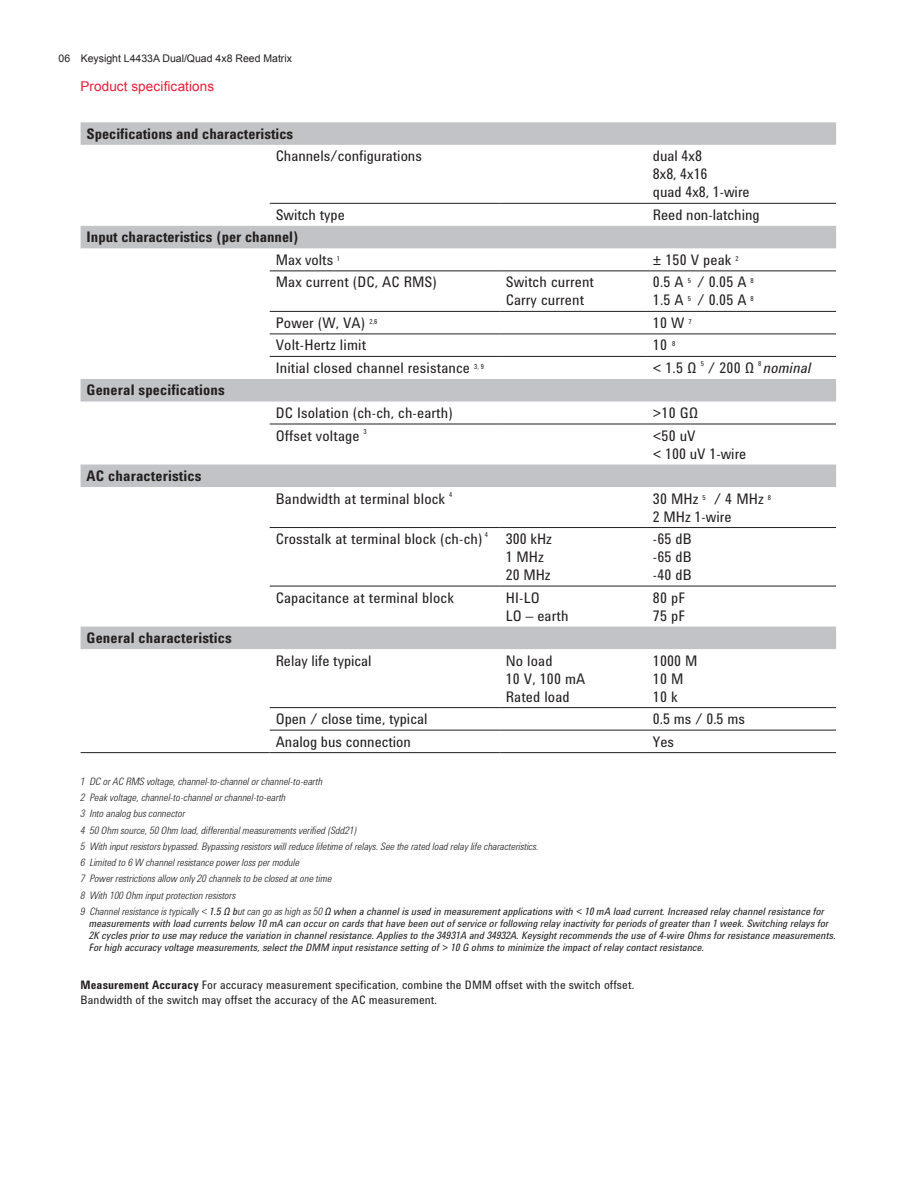
<style>
.page{position:relative;width:918px;height:1188px;background:#fff}
.page>*{position:absolute;margin:0;border:0;box-sizing:border-box;transform-origin:0 0}
.t1{font:15px/18px "Agilent Condensed CFF";letter-spacing:.01em;color:#231f20}
.t2{font:700 15px/22.5px "Agilent Condensed CFF";color:#231f20}
.t3{font:italic 15px "Agilent Condensed CFF";letter-spacing:.01em;color:#231f20}
.t4{font:13.5px "Arial";letter-spacing:.01em;color:#ed1a36}
.t5{font:12px/15px "Agilent Condensed CFF";letter-spacing:.01em;color:#231f20}
.t6{font:italic 300 10.5px/16.2px "Agilent Condensed CFF";color:#231f20}
.t7{font:italic 10.5px/12px "Agilent Condensed CFF";color:#231f20}
.t8{font:10.5px "Arial";color:#231f20}
.t9{font:7.05px "Agilent Condensed CFF";color:#231f20}
.s1{font-weight:400}
.s2{font-weight:700}
</style>
<div class="page">
<svg style="left:81px;top:122px;width:755px;height:527px"></svg>
<hr style="left:270px;top:203px;width:230px;height:1px;background:#231f20">
<hr style="left:500px;top:203px;width:147px;height:1px;background:#231f20">
<hr style="left:647px;top:203px;width:189px;height:1px;background:#231f20">
<hr style="left:270px;top:271px;width:230px;height:1px;background:#231f20">
<hr style="left:500px;top:271px;width:147px;height:1px;background:#231f20">
<hr style="left:647px;top:271px;width:189px;height:1px;background:#231f20">
<hr style="left:270px;top:311px;width:230px;height:1px;background:#231f20">
<hr style="left:500px;top:311px;width:147px;height:1px;background:#231f20">
<hr style="left:647px;top:311px;width:189px;height:1px;background:#231f20">
<hr style="left:270px;top:334px;width:230px;height:1px;background:#231f20">
<hr style="left:500px;top:334px;width:147px;height:1px;background:#231f20">
<hr style="left:647px;top:334px;width:189px;height:1px;background:#231f20">
<hr style="left:270px;top:356px;width:230px;height:1px;background:#231f20">
<hr style="left:500px;top:356px;width:147px;height:1px;background:#231f20">
<hr style="left:647px;top:356px;width:189px;height:1px;background:#231f20">
<hr style="left:270px;top:527px;width:230px;height:1px;background:#231f20">
<hr style="left:500px;top:527px;width:147px;height:1px;background:#231f20">
<hr style="left:647px;top:527px;width:189px;height:1px;background:#231f20">
<hr style="left:270px;top:586px;width:230px;height:1px;background:#231f20">
<hr style="left:500px;top:586px;width:147px;height:1px;background:#231f20">
<hr style="left:647px;top:586px;width:189px;height:1px;background:#231f20">
<hr style="left:270px;top:707px;width:230px;height:1px;background:#231f20">
<hr style="left:500px;top:707px;width:147px;height:1px;background:#231f20">
<hr style="left:647px;top:707px;width:189px;height:1px;background:#231f20">
<hr style="left:270px;top:730px;width:230px;height:1px;background:#231f20">
<hr style="left:500px;top:730px;width:147px;height:1px;background:#231f20">
<hr style="left:647px;top:730px;width:189px;height:1px;background:#231f20">
<hr style="left:270px;top:752px;width:230px;height:1px;background:#231f20">
<hr style="left:500px;top:752px;width:147px;height:1px;background:#231f20">
<hr style="left:647px;top:752px;width:189px;height:1px;background:#231f20">
<hr style="left:81px;top:752px;width:189px;height:1px;background:#231f20">
<hr style="left:270px;top:424px;width:230px;height:1px;background:#231f20">
<hr style="left:500px;top:424px;width:147px;height:1px;background:#231f20">
<hr style="left:647px;top:424px;width:189px;height:1px;background:#231f20">
<p class="t8" style="left:59px;top:51px;width:235px">06 Keysight L4433A Dual/Quad 4x8 Reed Matrix</p>
<p class="t4" style="left:81px;top:78px;width:135px">Product specifications</p>
<h1 class="t2" style="left:87px;top:122px;width:208px">Specifications and characteristics</h1>
<h1 class="t1" style="left:276px;top:147px;width:148px">Channels/configurations</h1>
<h1 class="t1" style="left:653px;top:147px;width:98px">dual 4x8<br>8x8, 4x16<br>quad 4x8, 1-wire</h1>
<h1 class="t1" style="left:276px;top:205px;width:71px">Switch type</h1>
<h1 class="t1" style="left:653px;top:205px;width:108px">Reed non-latching</h1>
<h1 class="t2" style="left:276px;top:225px;width:66px;text-indent:-189px">Input characteristics (per channel)<br><span class="s1">Max volts</span> <sup>1</sup></h1>
<h1 class="t1" style="left:653px;top:250px;width:87px">± 150 V peak <sup>2</sup></h1>
<h1 class="t2" style="left:87px;top:378px;width:140px">General specifications</h1>
<h1 class="t2" style="left:87px;top:464px;width:116px">AC characteristics</h1>
<h1 class="t2" style="left:87px;top:626px;width:147px">General characteristics</h1>
<h1 class="t1" style="left:276px;top:273px;width:163px">Max current (DC, AC RMS)</h1>
<h1 class="t1" style="left:506px;top:273px;width:90px">Switch current<br>Carry current</h1>
<h1 class="t1" style="left:653px;top:273px;width:102px">0.5 A <sup>5</sup> / 0.05 A <sup>8<br></sup>1.5 A <sup>5</sup> / 0.05 A <sup>8</sup></h1>
<h1 class="t1" style="left:276px;top:313px;width:103px">Power (W, VA) <sup>2,6</sup></h1>
<h1 class="t1" style="left:653px;top:313px;width:40px">10 W <sup>7</sup></h1>
<h1 class="t1" style="left:276px;top:336px;width:92px">Volt-Hertz limit</h1>
<h1 class="t1" style="left:653px;top:336px;width:24px">10 <sup>8</sup></h1>
<h1 class="t1" style="left:276px;top:358px;width:210px">Initial closed channel resistance <sup>3,</sup> <sup>9</sup></h1>
<h1 class="t1" style="left:653px;top:358px;width:45px">&lt; 1.5 Ω</h1>
<p class="t9" style="left:701px;top:358px;width:5px">5</p>
<h1 class="t1" style="left:708px;top:358px;width:48px">/ 200 Ω</h1>
<p class="t9" style="left:758px;top:358px;width:5px">8</p>
<h1 class="t3" style="left:763px;top:356px;width:49px">nominal</h1>
<h1 class="t1" style="left:276px;top:403px;width:179px">DC Isolation (ch-ch, ch-earth)</h1>
<h1 class="t1" style="left:653px;top:403px;width:47px">&gt;10 GΩ</h1>
<h1 class="t1" style="left:276px;top:426px;width:85px">Offset voltage</h1>
<p class="t9" style="left:364px;top:426px;width:5px">3</p>
<h1 class="t1" style="left:653px;top:426px;width:95px">&lt;50 uV<br>&lt; 100 uV 1-wire</h1>
<h1 class="t1" style="left:276px;top:489px;width:171px">Bandwidth at terminal block</h1>
<p class="t9" style="left:449px;top:489px;width:5px">4</p>
<h1 class="t1" style="left:653px;top:489px;width:120px">30 MHz <sup>5</sup> / 4 MHz <sup>8<br></sup>2 MHz 1-wire</h1>
<h1 class="t1" style="left:276px;top:529px;width:208px">Crosstalk at terminal block (ch-ch)</h1>
<p class="t9" style="left:485px;top:529px;width:5px">4</p>
<h1 class="t1" style="left:506px;top:529px;width:48px">300 kHz<br>1 MHz<br>20 MHz</h1>
<h1 class="t1" style="left:653px;top:529px;width:40px;text-align:justify">-65 dB -65 dB -40 dB</h1>
<h1 class="t1" style="left:276px;top:588px;width:180px">Capacitance at terminal block</h1>
<h1 class="t1" style="left:506px;top:588px;width:64px">HI-LO<br>LO – earth</h1>
<h1 class="t1" style="left:653px;top:588px;width:34px">80 pF<br>75 pF</h1>
<h1 class="t1" style="left:276px;top:651px;width:97px">Relay life typical</h1>
<h1 class="t1" style="left:506px;top:651px;width:81px">No load<br>10 V, 100 mA<br>Rated load</h1>
<h1 class="t1" style="left:653px;top:651px;width:46px">1000 M<br>10 M<br>10 k</h1>
<h1 class="t1" style="left:276px;top:709px;width:153px">Open / close time, typical</h1>
<h1 class="t1" style="left:653px;top:709px;width:93px">0.5 ms / 0.5 ms</h1>
<h1 class="t1" style="left:276px;top:732px;width:137px">Analog bus connection</h1>
<h1 class="t1" style="left:653px;top:732px;width:23px">Yes</h1>
<p class="t6" style="left:81px;top:772px;width:745px">1 DC or AC RMS voltage, channel-to-channel or channel-to-earth<br>2 Peak voltage, channel-to-channel or channel-to-earth<br>3 Into analog bus connector<br>4 50 Ohm source, 50 Ohm load, differential measurements verified (Sdd21)<br>5 With input resistors bypassed. Bypassing resistors will reduce lifetime of relays. See the rated load relay life characteristics.<br>6 Limited to 6 W channel resistance power loss per module<br>7 Power restrictions allow only 20 channels to be closed at one time<br>8 With 100 Ohm input protection resistors<br>9 Channel resistance is typically &lt; <span class="s1">1.5 Ω b</span>ut can go as high as 50 <span class="s1">Ω when a channel is used in measurement applications with &lt; 10 mA load current. Increased relay channel resistance for</span></p>
<p class="t7" style="left:89px;top:917px;width:748px">measurements with load currents below 10 mA can occur on cards that have been out of service or following relay inactivity for periods of greater than 1 week. Switching relays for<br>2K cycles prior to use may reduce the variation in channel resistance. Applies to the 34931A and 34932A. Keysight recommends the use of 4-wire Ohms for resistance measurements.<br>For high accuracy voltage measurements, select the DMM input resistance setting of &gt; 10 G ohms to minimize the impact of relay contact resistance.</p>
<p class="t5" style="left:81px;top:977px;width:555px"><span class="s2">Measurement Accuracy</span> For accuracy measurement specification, combine the DMM offset with the switch offset.<br>Bandwidth of the switch may offset the accuracy of the AC measurement.</p>
</div>
